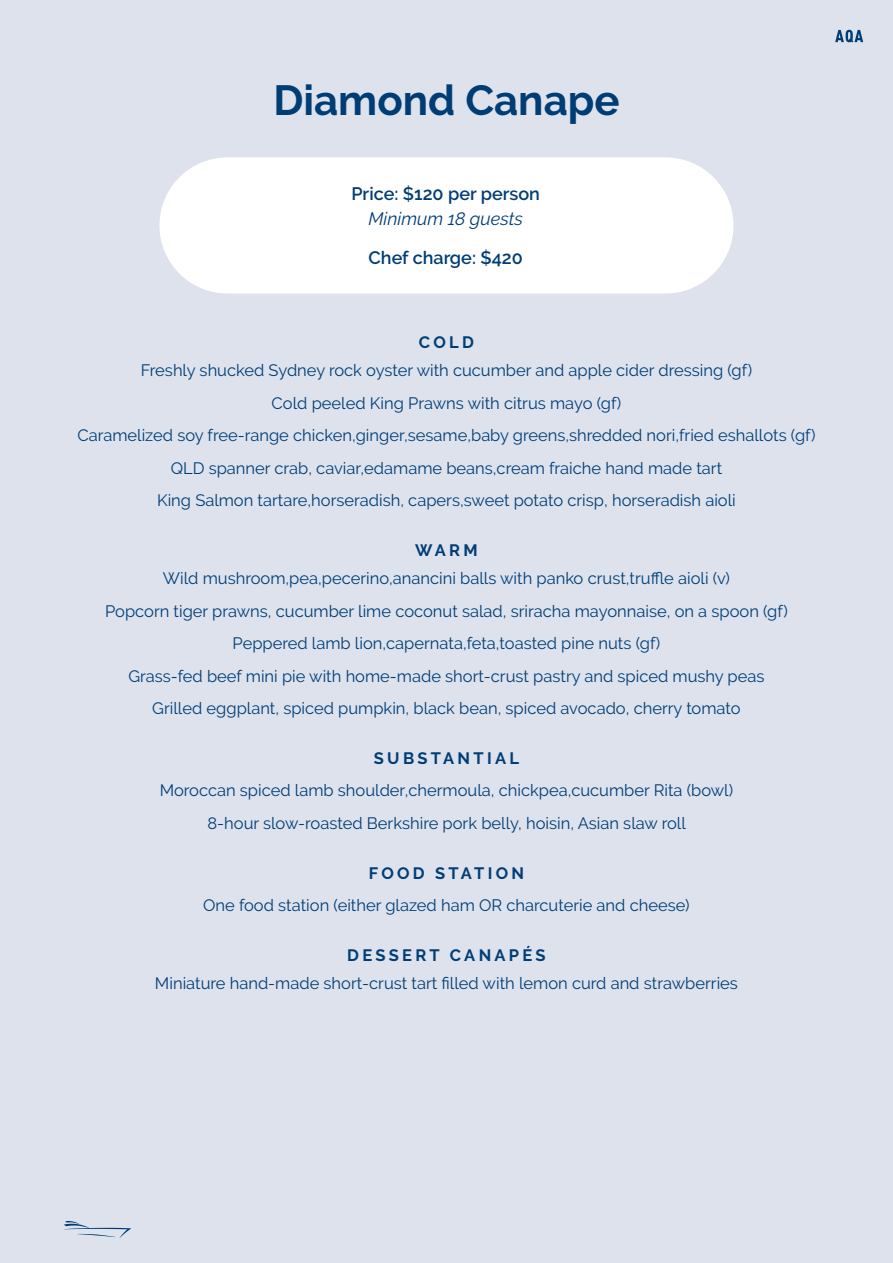
<style>
.page{position:relative;width:893px;height:1263px;background:#dde2ed}
.page>*{position:absolute;margin:0;border:0;box-sizing:border-box;transform-origin:0 0}
.t1{font:700 42px "Raleway";color:#003d75}
.t2{font:600 18px "Raleway";color:#003d75}
.t3{font:italic 18px "Raleway";color:#003d75}
.t4{font:16.5px/32.5px "Raleway";color:#003d75;text-align:center}
.t5{font:700 16.5px "Raleway";letter-spacing:.2em;color:#003d75}
</style>
<div class="page">
<svg style="left:64px;top:1221px;width:67px;height:17px"></svg>
<div style="left:159px;top:157px;width:574px;height:136px;background:#fff;border-radius:68px"></div>
<svg style="left:835px;top:30px;width:28px;height:13px"></svg>
<h1 class="t1" style="left:273px;top:76px;width:348px">Diamond Canape</h1>
<p class="t2" style="left:351px;top:185px;width:190px">Price: $120 per person</p>
<p class="t3" style="left:368px;top:212px;width:156px">Minimum 18 guests</p>
<p class="t2" style="left:369px;top:249px;width:156px">Chef charge: $420</p>
<p class="t5" style="left:419px;top:333px;width:57px">COLD</p>
<p class="t4" style="left:77px;top:355px;width:740px">Freshly shucked Sydney rock oyster with cucumber and apple cider dressing (gf)<br>Cold peeled King Prawns with citrus mayo (gf)<br>Caramelized soy free-range chicken,ginger,sesame,baby greens,shredded nori,fried eshallots (gf)<br>QLD spanner crab, caviar,edamame beans,cream fraiche hand made tart<br>King Salmon tartare,horseradish, capers,sweet potato crisp, horseradish aioli</p>
<p class="t5" style="left:415px;top:541px;width:64px">WARM</p>
<p class="t4" style="left:105px;top:562px;width:684px">Wild mushroom,pea,pecerino,anancini balls with panko crust,truffle aioli (v)<br>Popcorn tiger prawns, cucumber lime coconut salad, sriracha mayonnaise, on a spoon (gf)<br>Peppered lamb lion,capernata,feta,toasted pine nuts (gf)<br>Grass-fed beef mini pie with home-made short-crust pastry and spiced mushy peas Grilled eggplant, spiced pumpkin, black bean, spiced avocado, cherry tomato</p>
<p class="t5" style="left:374px;top:749px;width:147px">SUBSTANTIAL</p>
<p class="t4" style="left:160px;top:775px;width:575px">Moroccan spiced lamb shoulder,chermoula, chickpea,cucumber Rita (bowl)<br>8-hour slow-roasted Berkshire pork belly, hoisin, Asian slaw roll</p>
<p class="t5" style="left:369px;top:863px;width:157px">FOOD STATION</p>
<p class="t4" style="left:203px;top:890px;width:488px">One food station (either glazed ham OR charcuterie and cheese)</p>
<p class="t5" style="left:347px;top:946px;width:200px">DESSERT CANAPÉS</p>
<p class="t4" style="left:155px;top:967px;width:584px">Miniature hand-made short-crust tart filled with lemon curd and strawberries</p>
</div>
